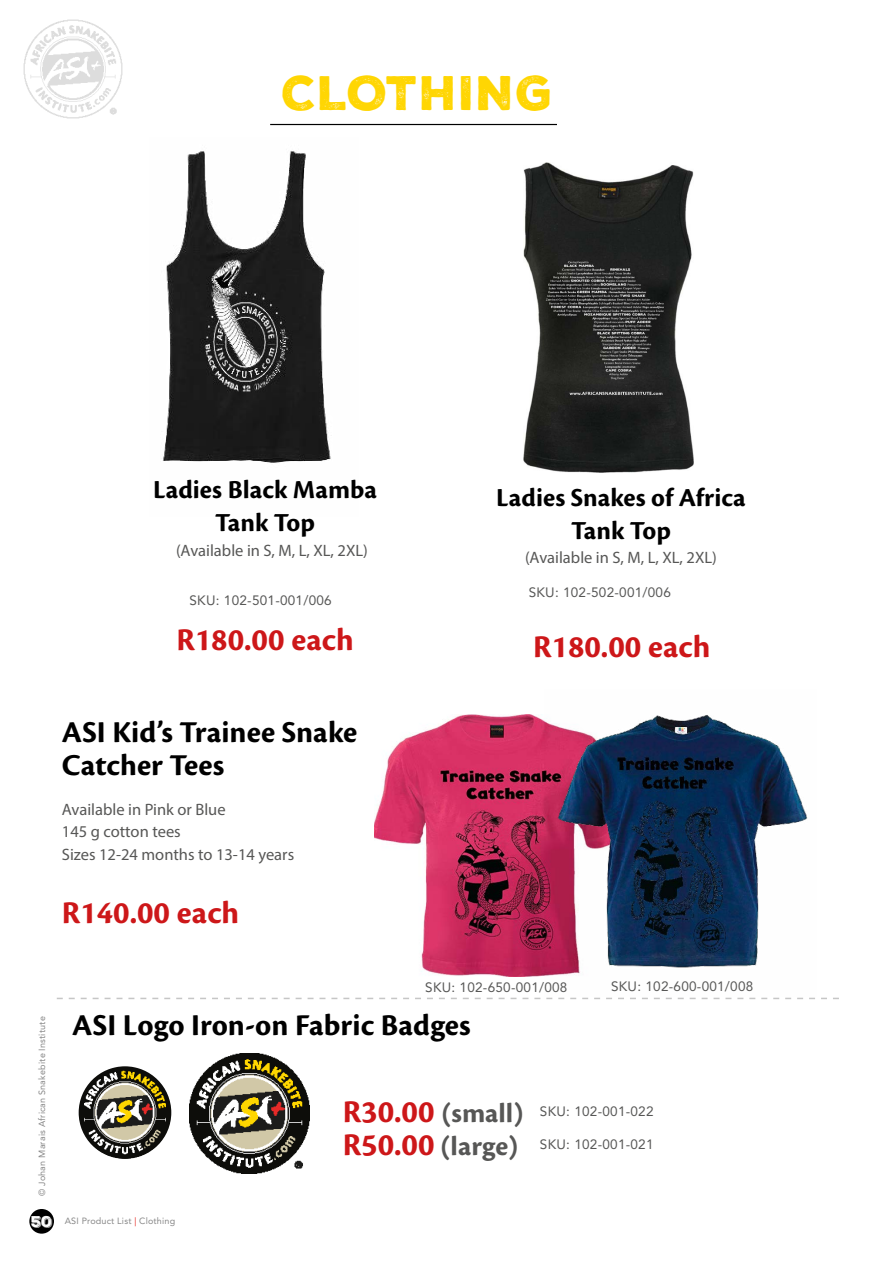
<style>
.page{position:relative;width:893px;height:1263px;background:#fff}
.page>*{position:absolute;margin:0;border:0;box-sizing:border-box;transform-origin:0 0}
.t1{font:46.95px "Nexa Rust Sans Black 1";letter-spacing:.03em;color:#ffd603}
.t2{font:700 33px "Cronos Pro";color:#cd1719}
.t3{font:700 31.5px/33px "Cronos Pro";letter-spacing:.005em;color:#000}
.t4{font:700 28.5px/33px "Cronos Pro";letter-spacing:.005em;color:#575756}
.t5{font:700 27px/33px "Cronos Pro";letter-spacing:.005em;color:#000;text-align:center}
.t6{font:16.5px/22.5px "Myriad Pro";color:#575756}
.t7{font:13.5px "Avenir LT Std";letter-spacing:.02em;color:#575756}
.t8{font:9px "Avenir LT Std";letter-spacing:.02em;color:#878787}
.s1{font-size:33px;color:#cd1719}
.s2{font-family:"Nexa Rust Slab Black Shadow 01";font-size:15.15px;color:#fff}
.s3{color:#e62f28}
</style>
<div class="page">
<img style="left:163px;top:151px;width:168px;height:312px">
<div style="left:29px;top:1209px;width:25px;height:24px;background:#000;border-radius:50%"></div>
<img style="left:79px;top:1066px;width:92px;height:93px;border-radius:46px">
<img style="left:189px;top:1053px;width:121px;height:121px">
<img style="left:374px;top:715px;width:171px;height:261px">
<img style="left:545px;top:715px;width:263px;height:261px">
<svg style="left:57px;top:998px;width:782px;height:1px"></svg>
<img style="left:23px;top:19px;width:100px;height:100px">
<img style="left:524px;top:163px;width:169px;height:309px">
<hr style="left:270px;top:124px;width:287px;height:1px;background:#000">
<h1 class="t1" style="left:282px;top:61px;width:272px">CLOTHING</h1>
<h3 class="t5" style="left:153px;top:474px;width:225px">Ladies Black Mamba<br>Tank Top</h3>
<p class="t6" style="left:176px;top:539px;width:193px">(Available in S, M, L, XL, 2XL)</p>
<p class="t7" style="left:190px;top:592px;width:144px">SKU: 102-501-001/006</p>
<h2 class="t2" style="left:176px;top:621px;width:179px">R180.00 each</h2>
<h3 class="t3" style="left:62px;top:716px;width:297px">ASI Kid’s Trainee Snake<br>Catcher Tees</h3>
<p class="t6" style="left:62px;top:797px;width:234px">Available in Pink or Blue<br>145 g cotton tees<br>Sizes 12-24 months to 13-14 years</p>
<h2 class="t2" style="left:62px;top:894px;width:179px">R140.00 each</h2>
<h3 class="t5" style="left:496px;top:481px;width:251px">Ladies Snakes of Africa<br>Tank Top</h3>
<p class="t6" style="left:525px;top:545px;width:193px">(Available in S, M, L, XL, 2XL)</p>
<p class="t7" style="left:529px;top:584px;width:144px">SKU: 102-502-001/006</p>
<h2 class="t2" style="left:533px;top:628px;width:179px">R180.00 each</h2>
<p class="t7" style="left:425px;top:980px;width:144px">SKU: 102-650-001/008</p>
<p class="t7" style="left:611px;top:978px;width:144px">SKU: 102-600-001/008</p>
<p class="t8" style="left:37px;top:1196px;width:181px;rotate:-90deg">© Johan Marais African Snakebite Institute</p>
<h3 class="t3" style="left:72px;top:1009px;width:400px">ASI Logo Iron-on Fabric Badges</h3>
<h3 class="t4" style="left:343px;top:1097px;width:182px"><span class="s1">R30.00</span> (small)<br><span class="s1">R50.00</span> (large)</h3>
<p class="t8" style="left:31px;top:1216px;width:146px"><span class="s2">50</span> ASI Product List <span class="s3">|</span> Clothing</p>
<p class="t7" style="left:540px;top:1103px;width:115px">SKU: 102-001-022</p>
<p class="t7" style="left:540px;top:1136px;width:115px">SKU: 102-001-021</p>
</div>
